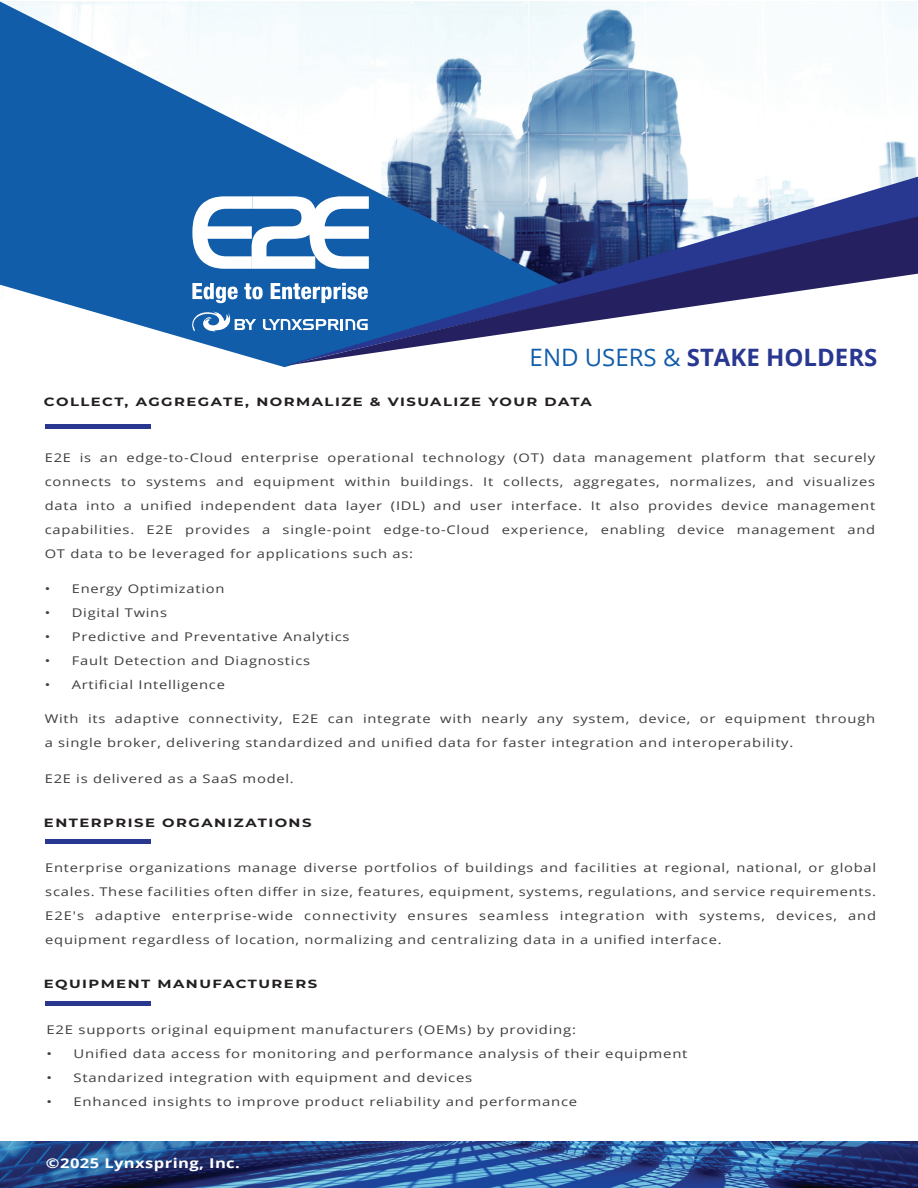
<style>
.page{position:relative;width:918px;height:1188px;background:#fff}
.page>*{position:absolute;margin:0;border:0;box-sizing:border-box;transform-origin:0 0}
.t1{font:700 24px "Open Sans";color:#283890}
.t2{font:700 13.5px "Open Sans";letter-spacing:.025em;color:#fff;scale:1.23 1}
.t3{font:12px/24px "Open Sans";letter-spacing:.05em;color:#3e3e3f;text-align:justify;scale:1.23 1}
.t4{font:12px "Open Sans";letter-spacing:.05em;color:#3e3e3f;scale:1.24 1}
.t5{font:700 12px "Montserrat";letter-spacing:.1em;color:#231f20;scale:1.23 1}
.t6{font:700 11.85px "Montserrat";letter-spacing:.1em;color:#231f20;scale:1.25 1}
.s1{font-weight:400;color:#115daa}
</style>
<div class="page">
<img style="left:561px;top:2px;width:355px;height:175px">
<hr style="left:45px;top:840px;width:106px;height:4px;background:#283890">
<hr style="left:45px;top:425px;width:105px;height:4px;background:#283890">
<svg style="left:0;top:2px;width:561px;height:365px"></svg>
<svg style="left:286px;top:177px;width:632px;height:189px"></svg>
<svg style="left:192px;top:196px;width:177px;height:73px"></svg>
<svg style="left:188px;top:283px;width:99px;height:49px"></svg>
<svg style="left:287px;top:217px;width:631px;height:149px"></svg>
<img style="left:0;top:1141px;width:918px;height:47px">
<div style="left:45px;top:1001px;width:106px;height:5px;background:#283890"></div>
<h1 class="t1" style="left:530px;top:340px;width:349px"><span class="s1">END USERS &amp;</span> STAKE HOLDERS</h1>
<p class="t5" style="left:44px;top:393px;width:447px">COLLECT, AGGREGATE, NORMALIZE &amp; VISUALIZE YOUR DATA</p>
<p class="t3" style="left:45px;top:445px;width:677px">E2E is an edge-to-Cloud enterprise operational technology (OT) data management platform that securely connects to systems and equipment within buildings. It collects, aggregates, normalizes, and visualizes data into a unified independent data layer (IDL) and user interface. It also provides device management capabilities. E2E provides a single-point edge-to-Cloud experience, enabling device management and OT data to be leveraged for applications such as:</p>
<p class="t3" style="left:45px;top:576px;width:148px">• Energy Optimization</p>
<p class="t3" style="left:45px;top:600px;width:101px">• Digital Twins</p>
<p class="t3" style="left:45px;top:624px;width:249px">• Predictive and Preventative Analytics</p>
<p class="t3" style="left:45px;top:648px;width:217px">• Fault Detection and Diagnostics</p>
<p class="t3" style="left:45px;top:672px;width:148px">• Artificial Intelligence</p>
<p class="t3" style="left:45px;top:706px;width:677px">With its adaptive connectivity, E2E can integrate with nearly any system, device, or equipment through a single broker, delivering standardized and unified data for faster integration and interoperability.</p>
<p class="t3" style="left:45px;top:766px;width:204px">E2E is delivered as a SaaS model.</p>
<p class="t5" style="left:44px;top:814px;width:219px">ENTERPRISE ORGANIZATIONS</p>
<p class="t3" style="left:45px;top:856px;width:677px">Enterprise organizations manage diverse portfolios of buildings and facilities at regional, national, or global scales. These facilities often differ in size, features, equipment, systems, regulations, and service requirements.<br>E2E's adaptive enterprise-wide connectivity ensures seamless integration with systems, devices, and equipment regardless of location, normalizing and centralizing data in a unified interface.</p>
<p class="t6" style="left:44px;top:976px;width:220px">EQUIPMENT MANUFACTURERS</p>
<p class="t4" style="left:47px;top:1021px;width:429px">E2E supports original equipment manufacturers (OEMs) by providing:</p>
<p class="t4" style="left:47px;top:1045px;width:518px">• Unified data access for monitoring and performance analysis of their equipment</p>
<p class="t4" style="left:47px;top:1069px;width:345px">• Standarized integration with equipment and devices</p>
<p class="t4" style="left:47px;top:1093px;width:429px">• Enhanced insights to improve product reliability and performance</p>
<p class="t2" style="left:46px;top:1153px;width:159px">©2025 Lynxspring, Inc.</p>
</div>
